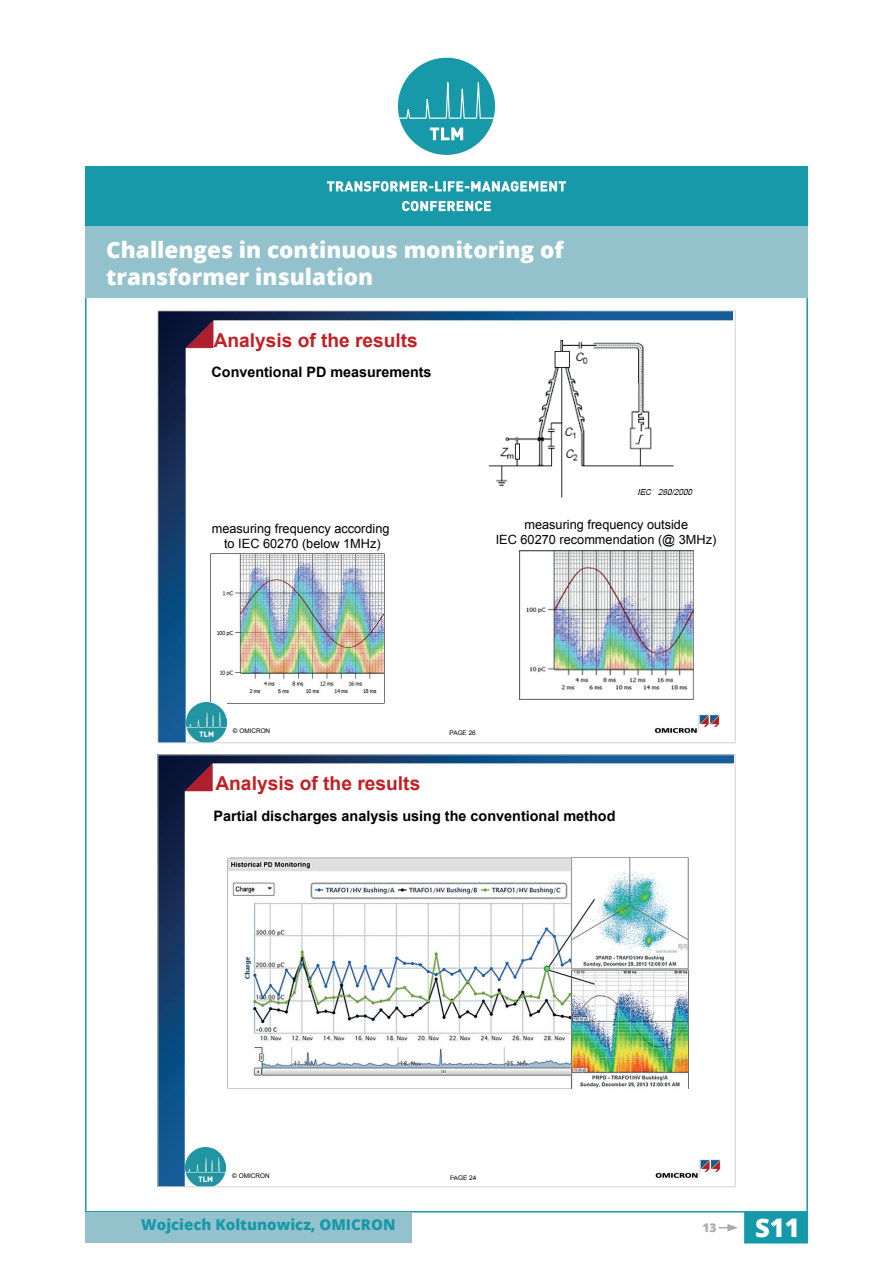
<style>
.page{position:relative;width:893px;height:1263px;background:#fff}
.page>*{position:absolute;margin:0;border:0;box-sizing:border-box;transform-origin:0 0}
.t1{font:800 25.65px "Open Sans";color:#fff}
.t2{font:800 22.5px/27px "Open Sans";color:#fff}
.t3{font:700 19.2px "Arial";color:#c22025}
.t4{font:700 19.05px "Arial";color:#c22025}
.t5{font:800 15px "Open Sans";color:#1899a9}
.t6{font:700 14.4px "Arial";color:#000001}
.t7{font:12.75px/15.1px "Arial";color:#000001;text-align:center}
.t8{font:800 12px "Open Sans";color:#a8a9ad}
.t9{font:6.45px "Arial";color:#000001}
.t10{font:6.3px "Arial";color:#000001}
</style>
<div class="page">
<div style="left:744px;top:1212px;width:64px;height:31px;background:#1499ab"></div>
<svg style="left:719px;top:1224px;width:19px;height:7px"></svg>
<div style="left:85px;top:1212px;width:327px;height:31px;background:#93c2cd"></div>
<img style="left:159px;top:312px;width:573px;height:429px">
<img style="left:482px;top:324px;width:216px;height:176px">
<img style="left:210px;top:554px;width:175px;height:149px">
<img style="left:519px;top:550px;width:175px;height:149px">
<img style="left:187px;top:702px;width:40px;height:39px">
<img style="left:159px;top:756px;width:574px;height:429px">
<img style="left:228px;top:857px;width:460px;height:232px">
<img style="left:186px;top:1147px;width:40px;height:38px">
<div style="left:85px;top:225px;width:723px;height:73px;background:#93c2cd"></div>
<div style="left:398px;top:58px;width:97px;height:97px;background:#1899a9;border-radius:50%"></div>
<svg style="left:397px;top:82px;width:99px;height:39px"></svg>
<svg style="left:430px;top:128px;width:33px;height:12px"></svg>
<div style="left:85px;top:167px;width:723px;height:59px;background:#1899a9"></div>
<svg style="left:327px;top:181px;width:239px;height:11px"></svg>
<svg style="left:402px;top:201px;width:89px;height:10px"></svg>
<h2 class="t2" style="left:106px;top:236px;width:459px">Challenges in continuous monitoring of transformer insulation</h2>
<h3 class="t4" style="left:214px;top:327px;width:206px">Analysis of the results</h3>
<p class="t6" style="left:212px;top:363px;width:221px">Conventional PD measurements</p>
<p class="t7" style="left:212px;top:521px;width:179px">measuring frequency according to IEC 60270 (below 1MHz)</p>
<p class="t7" style="left:496px;top:517px;width:222px">measuring frequency outside<br>IEC 60270 recommendation (@ 3MHz)</p>
<p class="t10" style="left:233px;top:726px;width:39px">© OMICRON</p>
<p class="t10" style="left:450px;top:729px;width:28px">PAGE 26</p>
<h3 class="t3" style="left:215px;top:770px;width:207px">Analysis of the results</h3>
<p class="t6" style="left:213px;top:806px;width:404px">Partial discharges analysis using the conventional method</p>
<p class="t9" style="left:232px;top:1171px;width:39px">© OMICRON</p>
<p class="t9" style="left:450px;top:1173px;width:28px">PAGE 24</p>
<p class="t5" style="left:141px;top:1213px;width:256px">Wojciech Koltunowicz, OMICRON</p>
<p class="t8" style="left:702px;top:1219px;width:16px">13</p>
<h1 class="t1" style="left:755px;top:1208px;width:46px">S11</h1>
</div>
